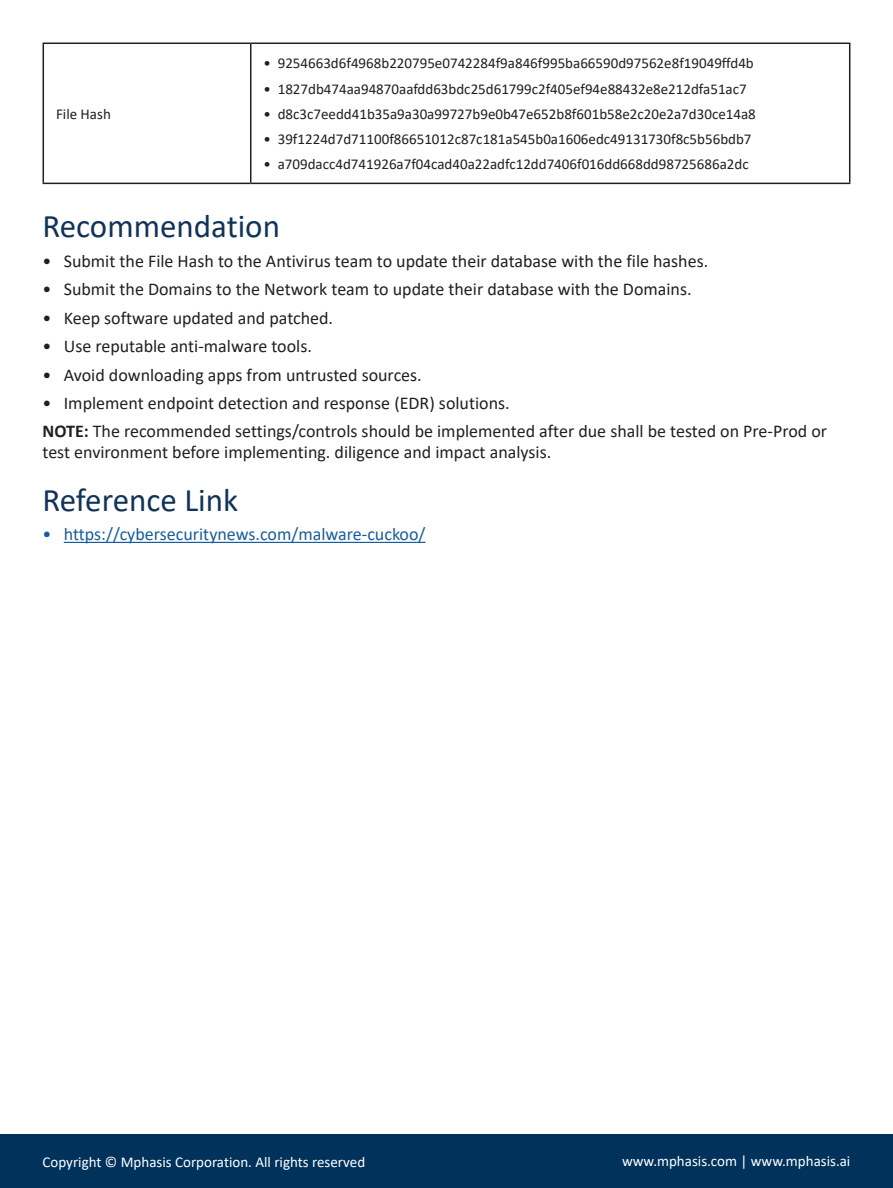
<style>
.page{position:relative;width:893px;height:1188px;background:#fff}
.page>*{position:absolute;margin:0;border:0;box-sizing:border-box;transform-origin:0 0}
.Heading{font:33px "Calibri";color:#113359}
.bullet_point{font:18px "Calibri";color:#231f20}
.Paragraph_Style_1{font:18px/21px "Calibri";color:#231f20}
.Paragraph_Style_1-2{font:18px "Calibri";color:#175d9e}
.t1{font:15px "Calibri";color:#231f20}
.Paragraph_Style_1-3{font:15px "Calibri";color:#fff}
.s1{font-weight:700}
</style>
<div class="page">
<div style="left:0;top:1134px;width:893px;height:54px;background:#00325b"></div>
<hr style="left:64px;top:542px;width:361px;height:1px;background:#175d9e">
<hr style="left:43px;top:43px;width:208px;height:1px;background:#231f20">
<hr style="left:43px;top:44px;width:1px;height:139px;background:#231f20">
<hr style="left:251px;top:43px;width:599px;height:1px;background:#231f20">
<hr style="left:250px;top:44px;width:1px;height:139px;background:#231f20">
<hr style="left:43px;top:183px;width:208px;height:1px;background:#231f20">
<hr style="left:251px;top:183px;width:599px;height:1px;background:#231f20">
<hr style="left:849px;top:44px;width:1px;height:139px;background:#231f20">
<p class="t1" style="left:56px;top:104px;width:56px">File Hash</p>
<p class="t1" style="left:263px;top:53px;width:492px">• 9254663d6f4968b220795e0742284f9a846f995ba66590d97562e8f19049ffd4b</p>
<p class="t1" style="left:263px;top:78px;width:485px">• 1827db474aa94870aafdd63bdc25d61799c2f405ef94e88432e8e212dfa51ac7</p>
<p class="t1" style="left:263px;top:104px;width:494px">• d8c3c7eedd41b35a9a30a99727b9e0b47e652b8f601b58e2c20e2a7d30ce14a8</p>
<p class="t1" style="left:263px;top:129px;width:490px">• 39f1224d7d71100f86651012c87c181a545b0a1606edc49131730f8c5b56bdb7</p>
<p class="t1" style="left:263px;top:154px;width:487px">• a709dacc4d741926a7f04cad40a22adfc12dd7406f016dd668dd98725686a2dc</p>
<p class="Heading" style="left:43px;top:203px;width:239px">Recommendation</p>
<p class="bullet_point" style="left:43px;top:248px;width:667px">• Submit the File Hash to the Antivirus team to update their database with the file hashes.</p>
<p class="bullet_point" style="left:43px;top:277px;width:651px">• Submit the Domains to the Network team to update their database with the Domains.</p>
<p class="bullet_point" style="left:43px;top:305px;width:292px">• Keep software updated and patched.</p>
<p class="bullet_point" style="left:43px;top:334px;width:271px">• Use reputable anti-malware tools.</p>
<p class="bullet_point" style="left:43px;top:362px;width:381px">• Avoid downloading apps from untrusted sources.</p>
<p class="bullet_point" style="left:43px;top:391px;width:469px">• Implement endpoint detection and response (EDR) solutions.</p>
<p class="Paragraph_Style_1" style="left:43px;top:421px;width:786px"><span class="s1">NOTE:</span> The recommended settings/controls should be implemented after due shall be tested on Pre-Prod or test environment before implementing. diligence and impact analysis.</p>
<p class="Heading" style="left:43px;top:477px;width:197px">Reference Link</p>
<p class="Paragraph_Style_1-2" style="left:43px;top:522px;width:384px">• https://cybersecuritynews.com/malware-cuckoo/</p>
<p class="Paragraph_Style_1-3" style="left:43px;top:1151px;width:324px">Copyright © Mphasis Corporation. All rights reserved</p>
<p class="Paragraph_Style_1-3" style="left:622px;top:1150px;width:230px">www.mphasis.com | www.mphasis.ai</p>
</div>
